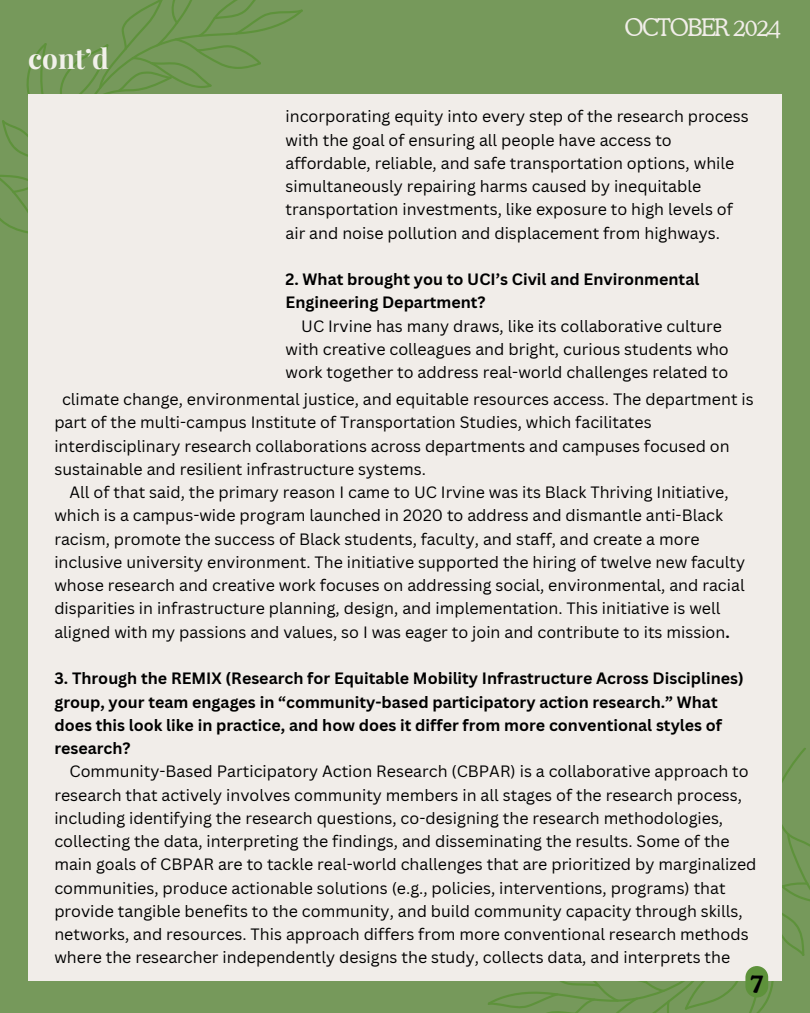
<style>
.page{position:relative;width:810px;height:1013px;background:#fff}
.page>*{position:absolute;margin:0;border:0;box-sizing:border-box;transform-origin:0 0}
.t1{font:700 28px "Playfair Display";color:#f2f1eb}
.t2{font:300 24.1px "Cooper BT";letter-spacing:-.055em;color:#f1ede9}
.t3{font:700 23px "Cooper BT";color:#000}
.t4{font:16px/23.2px "Canva Sans";color:#000}
.t5{font:700 16px/23.2px "Canva Sans";color:#000}
.s1{font-weight:700}
</style>
<div class="page">
<div style="left:0;top:0;width:810px;height:1012px;background:#76995b"></div>
<svg style="left:0;top:0;width:303px;height:234px"></svg>
<div style="left:28px;top:94px;width:754px;height:886px;background:#f1ede9"></div>
<svg style="left:487px;top:765px;width:323px;height:247px"></svg>
<p class="t1" style="left:28px;top:39px;width:82px">cont’d</p>
<p class="t2" style="left:624px;top:13px;width:158px">OCTOBER 2024</p>
<h1 class="t4" style="left:286px;top:105px;width:465px">incorporating equity into every step of the research process with the goal of ensuring all people have access to affordable, reliable, and safe transportation options, while simultaneously repairing harms caused by inequitable transportation investments, like exposure to high levels of air and noise pollution and displacement from highways.</h1>
<h2 class="t5" style="left:286px;top:267px;width:415px">2. What brought you to UCI’s Civil and Environmental<br>Engineering Department?</h2>
<p class="t4" style="left:286px;top:314px;width:445px;text-align:center">UC Irvine has many draws, like its collaborative culture with creative colleagues and bright, curious students who work together to address real-world challenges related to</p>
<p class="t4" style="left:54px;top:387px;width:701px;text-indent:8px">climate change, environmental justice, and equitable resources access. The department is part of the multi-campus Institute of Transportation Studies, which facilitates interdisciplinary research collaborations across departments and campuses focused on sustainable and resilient infrastructure systems.</p>
<p class="t4" style="left:54px;top:480px;width:692px;text-indent:15px">All of that said, the primary reason I came to UC Irvine was its Black Thriving Initiative, which is a campus-wide program launched in 2020 to address and dismantle anti-Black racism, promote the success of Black students, faculty, and staff, and create a more inclusive university environment. The initiative supported the hiring of twelve new faculty whose research and creative work focuses on addressing social, environmental, and racial disparities in infrastructure planning, design, and implementation. This initiative is well aligned with my passions and values, so I was eager to join and contribute to its mission<span class="s1">.</span></p>
<p class="t5" style="left:54px;top:666px;width:691px">3. Through the REMIX (Research for Equitable Mobility Infrastructure Across Disciplines) group, your team engages in “community-based participatory action research.” What does this look like in practice, and how does it differ from more conventional styles of research?</p>
<p class="t4" style="left:54px;top:759px;width:704px;text-indent:15px">Community-Based Participatory Action Research (CBPAR) is a collaborative approach to research that actively involves community members in all stages of the research process, including identifying the research questions, co-designing the research methodologies, collecting the data, interpreting the findings, and disseminating the results. Some of the main goals of CBPAR are to tackle real-world challenges that are prioritized by marginalized communities, produce actionable solutions (e.g., policies, interventions, programs) that provide tangible benefits to the community, and build community capacity through skills, networks, and resources. This approach differs from more conventional research methods where the researcher independently designs the study, collects data, and interprets the</p>
<p class="t3" style="left:750px;top:967px;width:15px">7</p>
</div>
